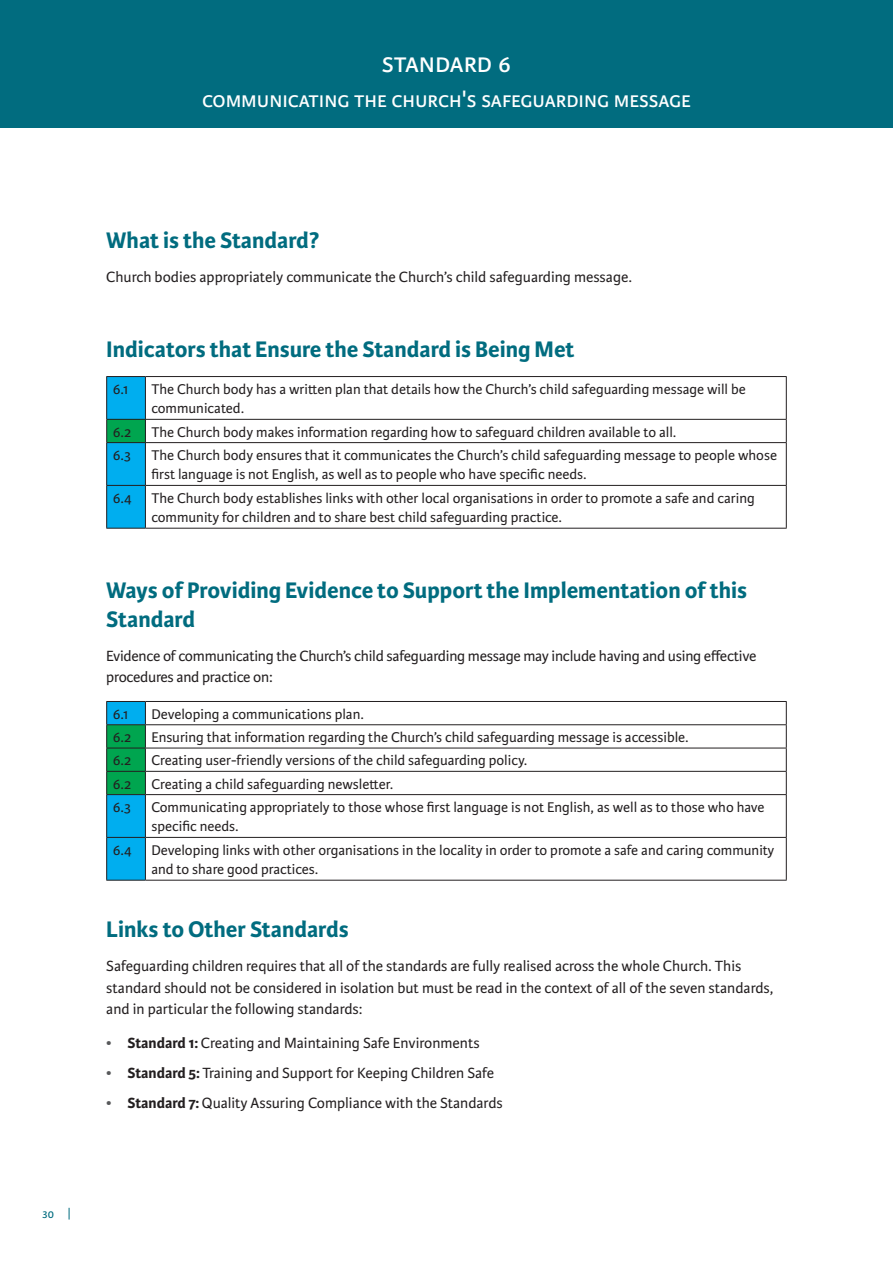
<style>
.page{position:relative;width:893px;height:1263px;background:#fff}
.page>*{position:absolute;margin:0;border:0;box-sizing:border-box;transform-origin:0 0}
.t1{font:30px "Karmina Sans";color:#fff}
.standard_6_heading{font:700 24px/28.8px "Karmina Sans";color:#016c7f}
.t2{font:24px "Karmina Sans";color:#fff}
.Body_text{font:15.75px/21.3px "Karmina Sans";color:#231f20}
.box_text{font:15px/19.5px "Karmina Sans";color:#231f20}
.t3{font:13.5px "Karmina Sans";color:#016c7f}
.s1{color:#57585a}
.s2{font-weight:700}
</style>
<div class="page">
<div style="left:0;top:0;width:893px;height:128px;background:#016c7f"></div>
<hr style="left:106px;top:376px;width:39px;height:1px;background:#231f20">
<hr style="left:145px;top:376px;width:642px;height:1px;background:#231f20">
<hr style="left:786px;top:377px;width:1px;height:42px;background:#231f20">
<hr style="left:145px;top:419px;width:642px;height:1px;background:#231f20">
<svg style="left:786px;top:420px;width:1px;height:22px"></svg>
<hr style="left:145px;top:442px;width:642px;height:1px;background:#231f20">
<hr style="left:786px;top:443px;width:1px;height:42px;background:#231f20">
<hr style="left:145px;top:485px;width:642px;height:1px;background:#231f20">
<hr style="left:786px;top:486px;width:1px;height:42px;background:#231f20">
<hr style="left:145px;top:528px;width:642px;height:1px;background:#231f20">
<hr style="left:106px;top:528px;width:39px;height:1px;background:#231f20">
<svg style="left:106px;top:377px;width:40px;height:151px;background:#03a3cb"></svg>
<hr style="left:106px;top:442px;width:39px;height:1px;background:#231f20">
<hr style="left:145px;top:701px;width:642px;height:1px;background:#231f20">
<hr style="left:145px;top:724px;width:642px;height:1px;background:#231f20">
<hr style="left:145px;top:748px;width:642px;height:1px;background:#231f20">
<hr style="left:145px;top:771px;width:642px;height:1px;background:#231f20">
<svg style="left:786px;top:702px;width:1px;height:92px"></svg>
<hr style="left:145px;top:794px;width:642px;height:1px;background:#231f20">
<hr style="left:786px;top:795px;width:1px;height:42px;background:#231f20">
<hr style="left:145px;top:837px;width:642px;height:1px;background:#231f20">
<hr style="left:786px;top:838px;width:1px;height:42px;background:#231f20">
<hr style="left:145px;top:880px;width:642px;height:1px;background:#231f20">
<hr style="left:106px;top:880px;width:39px;height:1px;background:#231f20">
<svg style="left:106px;top:701px;width:40px;height:179px;background:#039fa5"></svg>
<hr style="left:106px;top:794px;width:39px;height:1px;background:#231f20">
<h1 class="t1" style="left:382px;top:45px;width:131px">standard 6</h1>
<h2 class="t2" style="left:202px;top:86px;width:490px">communicating the church's safeguarding message</h2>
<p class="standard_6_heading" style="left:106px;top:226px;width:215px">What is the Standard?</p>
<p class="Body_text" style="left:106px;top:266px;width:527px">Church bodies appropriately communicate the Church’s child safeguarding message.</p>
<p class="standard_6_heading" style="left:106px;top:336px;width:470px">Indicators that Ensure the Standard is Being Met</p>
<p class="box_text" style="left:113px;top:379px;width:17px">6.1</p>
<p class="box_text" style="left:151px;top:379px;width:596px">The Church body has a written plan that details how the Church’s child safeguarding message will be communicated.</p>
<p class="box_text" style="left:113px;top:422px;width:20px">6.2</p>
<p class="box_text" style="left:151px;top:422px;width:526px">The Church body makes information regarding how to safeguard children available to all.</p>
<p class="box_text" style="left:113px;top:446px;width:20px">6.3</p>
<p class="box_text" style="left:151px;top:446px;width:627px">The Church body ensures that it communicates the Church’s child safeguarding message to people whose first language is not English, as well as to people who have specific needs.</p>
<p class="box_text" style="left:113px;top:488px;width:20px">6.4</p>
<p class="box_text" style="left:151px;top:488px;width:605px">The Church body establishes links with other local organisations in order to promote a safe and caring community for children and to share best child safeguarding practice.</p>
<p class="standard_6_heading" style="left:106px;top:576px;width:643px">Ways of Providing Evidence to Support the Implementation of this<br>Standard</p>
<p class="Body_text" style="left:106px;top:646px;width:652px">Evidence of communicating the Church’s child safeguarding message may include having and using effective procedures and practice on:</p>
<p class="box_text" style="left:113px;top:704px;width:17px">6.1</p>
<p class="box_text" style="left:151px;top:704px;width:214px">Developing a communications plan.</p>
<p class="box_text" style="left:113px;top:728px;width:20px">6.2</p>
<p class="box_text" style="left:151px;top:728px;width:539px">Ensuring that information regarding the Church’s child safeguarding message is accessible.</p>
<p class="box_text" style="left:113px;top:751px;width:20px">6.2</p>
<p class="box_text" style="left:151px;top:751px;width:377px">Creating user-friendly versions of the child safeguarding policy.</p>
<p class="box_text" style="left:113px;top:774px;width:20px">6.2</p>
<p class="box_text" style="left:151px;top:774px;width:243px">Creating a child safeguarding newsletter.</p>
<p class="box_text" style="left:113px;top:797px;width:20px">6.3</p>
<p class="box_text" style="left:151px;top:797px;width:615px">Communicating appropriately to those whose first language is not English, as well as to those who have specific needs.</p>
<p class="box_text" style="left:113px;top:840px;width:20px">6.4</p>
<p class="box_text" style="left:151px;top:840px;width:625px">Developing links with other organisations in the locality in order to promote a safe and caring community and to share good practices.</p>
<p class="standard_6_heading" style="left:106px;top:916px;width:244px">Links to Other Standards</p>
<p class="Body_text" style="left:106px;top:956px;width:669px">Safeguarding children requires that all of the standards are fully realised across the whole Church. This standard should not be considered in isolation but must be read in the context of all of the seven standards, and in particular the following standards:</p>
<p class="Body_text" style="left:106px;top:1033px;width:375px"><span class="s1">•</span> <span class="s2">Standard 1:</span> Creating and Maintaining Safe Environments</p>
<p class="Body_text" style="left:106px;top:1062px;width:389px"><span class="s1">•</span> <span class="s2">Standard 5:</span> Training and Support for Keeping Children Safe</p>
<p class="Body_text" style="left:106px;top:1092px;width:398px"><span class="s1">•</span> <span class="s2">Standard 7:</span> Quality Assuring Compliance with the Standards</p>
<p class="t3" style="left:43px;top:1206px;width:30px">30 |</p>
</div>
